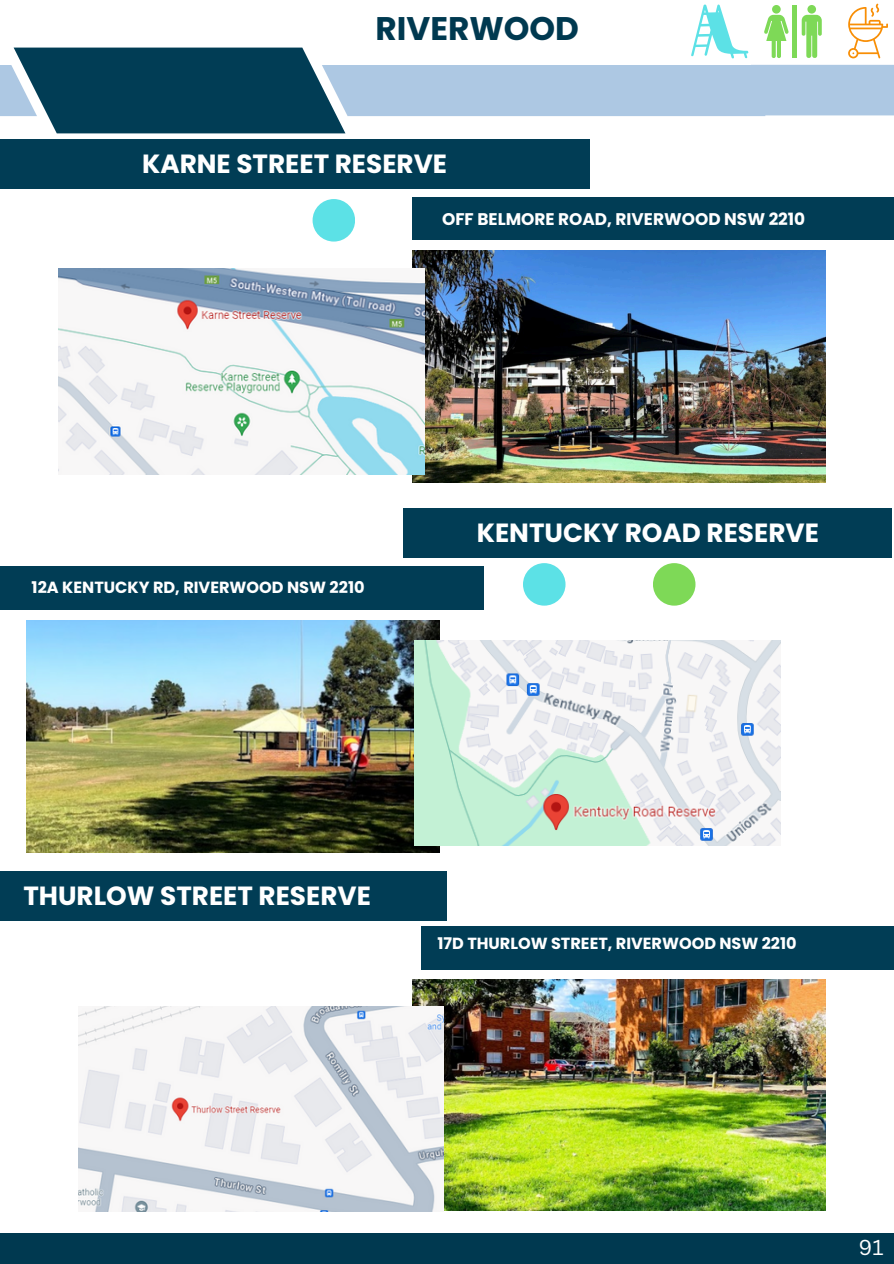
<style>
.page{position:relative;width:894px;height:1264px;background:#fff}
.page>*{position:absolute;margin:0;border:0;box-sizing:border-box;transform-origin:0 0}
.t1{font:700 32.7px "Poppins";color:#003950}
.t2{font:700 26.25px "Poppins";color:#fff}
.t3{font:21px "Canva Sans";color:#fff}
.t4{font:700 16.8px "Poppins";color:#fff}
.t5{font:700 16.2px "Poppins";color:#fff}
.t6{font:700 16.05px "Poppins";color:#fff}
</style>
<div class="page">
<div style="left:0;top:140px;width:589px;height:49px;background:#013d55"></div>
<div style="left:412px;top:198px;width:481px;height:42px;background:#013d55"></div>
<div style="left:312px;top:199px;width:43px;height:42px;background:#5ce1e6;border-radius:50%"></div>
<img style="left:412px;top:251px;width:413px;height:231px">
<img style="left:59px;top:269px;width:365px;height:205px">
<div style="left:403px;top:508px;width:488px;height:49px;background:#013d55"></div>
<div style="left:0;top:566px;width:483px;height:43px;background:#013d55"></div>
<div style="left:0;top:871px;width:446px;height:49px;background:#013d55"></div>
<div style="left:421px;top:926px;width:472px;height:43px;background:#013d55"></div>
<div style="left:523px;top:563px;width:42px;height:42px;background:#5ce1e6;border-radius:50%"></div>
<div style="left:652px;top:563px;width:43px;height:42px;background:#7ed957;border-radius:50%"></div>
<svg style="left:0;top:4px;width:893px;height:129px"></svg>
<img style="left:27px;top:620px;width:412px;height:232px">
<img style="left:414px;top:640px;width:366px;height:205px">
<img style="left:412px;top:979px;width:413px;height:231px">
<img style="left:78px;top:1006px;width:365px;height:205px">
<div style="left:0;top:1233px;width:893px;height:30px;background:#003950"></div>
<h2 class="t1" style="left:375px;top:6px;width:205px">RIVERWOOD</h2>
<p class="t2" style="left:142px;top:145px;width:306px">KARNE STREET RESERVE</p>
<p class="t4" style="left:442px;top:207px;width:364px">OFF BELMORE ROAD, RIVERWOOD NSW 2210</p>
<h1 class="t5" style="left:32px;top:576px;width:334px">12A KENTUCKY RD, RIVERWOOD NSW 2210</h1>
<p class="t2" style="left:476px;top:514px;width:343px">KENTUCKY ROAD RESERVE</p>
<h2 class="t2" style="left:23px;top:877px;width:349px">THURLOW STREET RESERVE</h2>
<p class="t6" style="left:437px;top:932px;width:360px">17D THURLOW STREET, RIVERWOOD NSW 2210</p>
<p class="t3" style="left:858px;top:1232px;width:26px">91</p>
</div>
